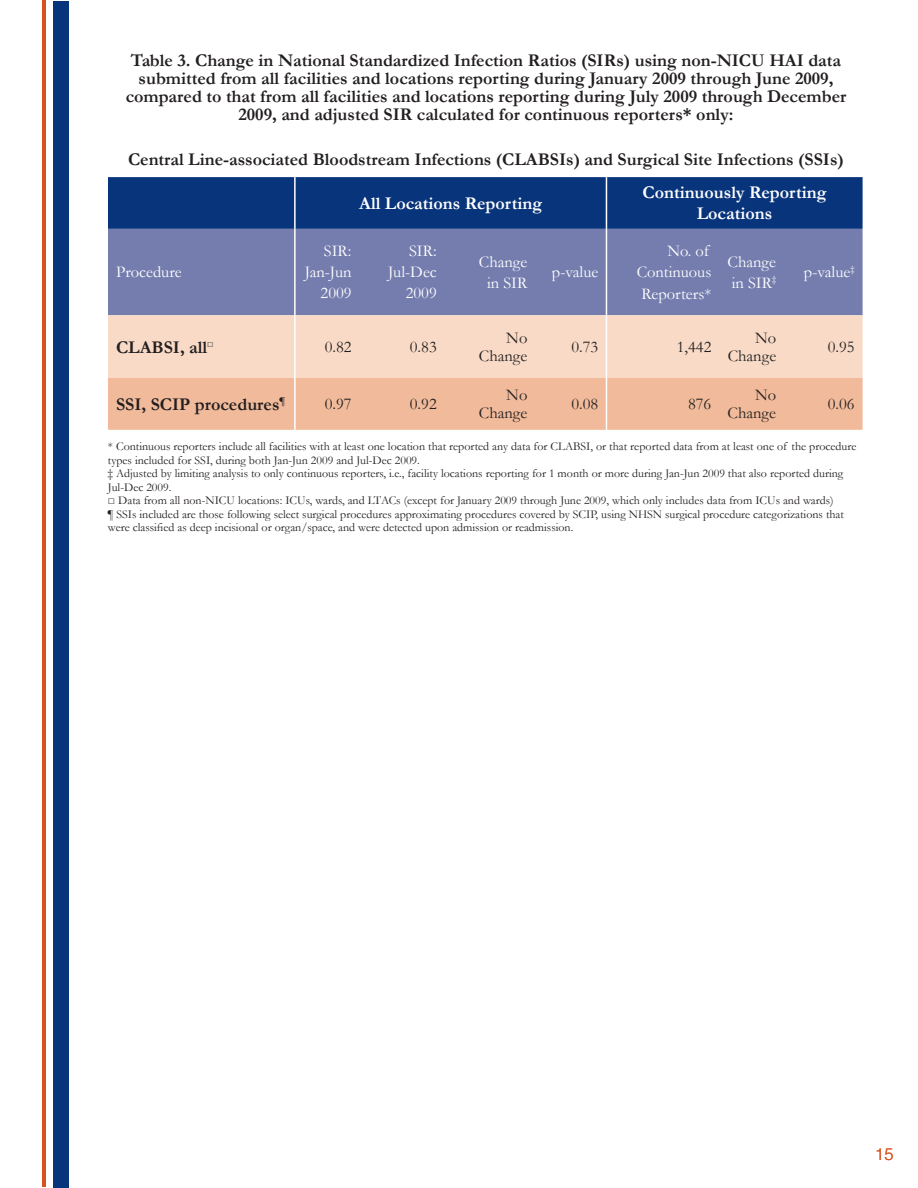
<style>
.page{position:relative;width:918px;height:1188px;background:#fff}
.page>*{position:absolute;margin:0;border:0;box-sizing:border-box;transform-origin:0 0}
.t1{font:700 18px/18px "Garamond";color:#231f20;text-align:center}
.t2{font:700 18px/21px "Garamond";color:#fff;text-align:center}
.t3{font:16.5px/21px "Garamond";color:#fff;text-align:right}
.t4{font:16.5px/18px "Garamond";color:#231f20;text-align:right}
.t5{font:300 16.5px "Helvetica LT Std";color:#d9531c}
.t6{font:12px/13.5px "Garamond";color:#231f20}
</style>
<div class="page">
<hr style="left:42px;top:0;width:4px;height:1187px;background:#d9531c">
<div style="left:54px;top:1px;width:15px;height:1187px;background:#08347b"></div>
<div style="left:108px;top:177px;width:755px;height:52px;background:#08347b"></div>
<div style="left:108px;top:229px;width:755px;height:86px;background:#747dae"></div>
<div style="left:108px;top:315px;width:755px;height:63px;background:#f8dac6"></div>
<div style="left:108px;top:378px;width:755px;height:52px;background:#f1bb9b"></div>
<hr style="left:294px;top:177px;width:2px;height:52px;background:#fff">
<hr style="left:606px;top:177px;width:1px;height:52px;background:#fff">
<hr style="left:294px;top:229px;width:2px;height:86px;background:#fff">
<hr style="left:606px;top:229px;width:1px;height:86px;background:#fff">
<hr style="left:294px;top:315px;width:2px;height:63px;background:#fff">
<hr style="left:606px;top:315px;width:1px;height:63px;background:#fff">
<hr style="left:294px;top:378px;width:2px;height:52px;background:#fff">
<hr style="left:606px;top:378px;width:1px;height:52px;background:#fff">
<h2 class="t1" style="left:126px;top:51px;width:722px">Table 3. Change in National Standardized Infection Ratios (SIRs) using non-NICU HAI data submitted from all facilities and locations reporting during January 2009 through June 2009, compared to that from all facilities and locations reporting during July 2009 through December 2009, and adjusted SIR calculated for continuous reporters* only:</h2>
<h2 class="t1" style="left:128px;top:150px;width:717px">Central Line-associated Bloodstream Infections (CLABSIs) and Surgical Site Infections (SSIs)</h2>
<p class="t3" style="left:116px;top:261px;width:67px">Procedure</p>
<p class="t2" style="left:359px;top:193px;width:184px">All Locations Reporting</p>
<p class="t2" style="left:643px;top:182px;width:185px">Continuously Reporting<br>Locations</p>
<p class="t3" style="left:305px;top:240px;width:48px">SIR:<br>Jan-Jun<br>2009</p>
<p class="t3" style="left:388px;top:240px;width:50px">SIR:<br>Jul-Dec<br>2009</p>
<p class="t3" style="left:479px;top:251px;width:50px;text-align:center">Change in SIR</p>
<p class="t3" style="left:552px;top:261px;width:48px">p-value</p>
<p class="t3" style="left:637px;top:240px;width:76px;text-align:left;text-indent:31px">No. of<br>Continuous<br>Reporters*</p>
<p class="t3" style="left:728px;top:251px;width:50px;text-align:left">Change in SIR<sup>‡</sup></p>
<p class="t3" style="left:804px;top:261px;width:52px">p-value<sup>‡</sup></p>
<p class="t1" style="left:116px;top:338px;width:99px">CLABSI, all<sup>□</sup></p>
<p class="t4" style="left:325px;top:337px;width:28px">0.82</p>
<p class="t4" style="left:410px;top:337px;width:28px">0.83</p>
<p class="t4" style="left:479px;top:328px;width:50px">No<br>Change</p>
<p class="t4" style="left:572px;top:337px;width:28px">0.73</p>
<p class="t4" style="left:677px;top:337px;width:36px">1,442</p>
<p class="t4" style="left:728px;top:328px;width:50px">No<br>Change</p>
<p class="t4" style="left:828px;top:337px;width:28px">0.95</p>
<p class="t1" style="left:116px;top:395px;width:171px">SSI, SCIP procedures<sup>¶</sup></p>
<p class="t4" style="left:325px;top:395px;width:28px">0.97</p>
<p class="t4" style="left:410px;top:395px;width:28px">0.92</p>
<p class="t4" style="left:479px;top:386px;width:50px">No<br>Change</p>
<p class="t4" style="left:572px;top:395px;width:28px">0.08</p>
<p class="t4" style="left:688px;top:395px;width:25px">876</p>
<p class="t4" style="left:728px;top:386px;width:50px">No<br>Change</p>
<p class="t4" style="left:828px;top:395px;width:28px">0.06</p>
<p class="t6" style="left:108px;top:439px;width:750px">* Continuous reporters include all facilities with at least one location that reported any data for CLABSI, or that reported data from at least one of the procedure types included for SSI, during both Jan-Jun 2009 and Jul-Dec 2009.</p>
<p class="t6" style="left:108px;top:466px;width:737px">‡ Adjusted by limiting analysis to only continuous reporters, i.e., facility locations reporting for 1 month or more during Jan-Jun 2009 that also reported during<br>Jul-Dec 2009.</p>
<p class="t6" style="left:108px;top:493px;width:727px">□ Data from all non-NICU locations: ICUs, wards, and LTACs (except for January 2009 through June 2009, which only includes data from ICUs and wards)</p>
<p class="t6" style="left:108px;top:507px;width:738px">¶ SSIs included are those following select surgical procedures approximating procedures covered by SCIP, using NHSN surgical procedure categorizations that</p>
<p class="t6" style="left:108px;top:520px;width:467px">were classified as deep incisional or organ/space, and were detected upon admission or readmission.</p>
<h2 class="t5" style="left:875px;top:1144px;width:20px">15</h2>
</div>
